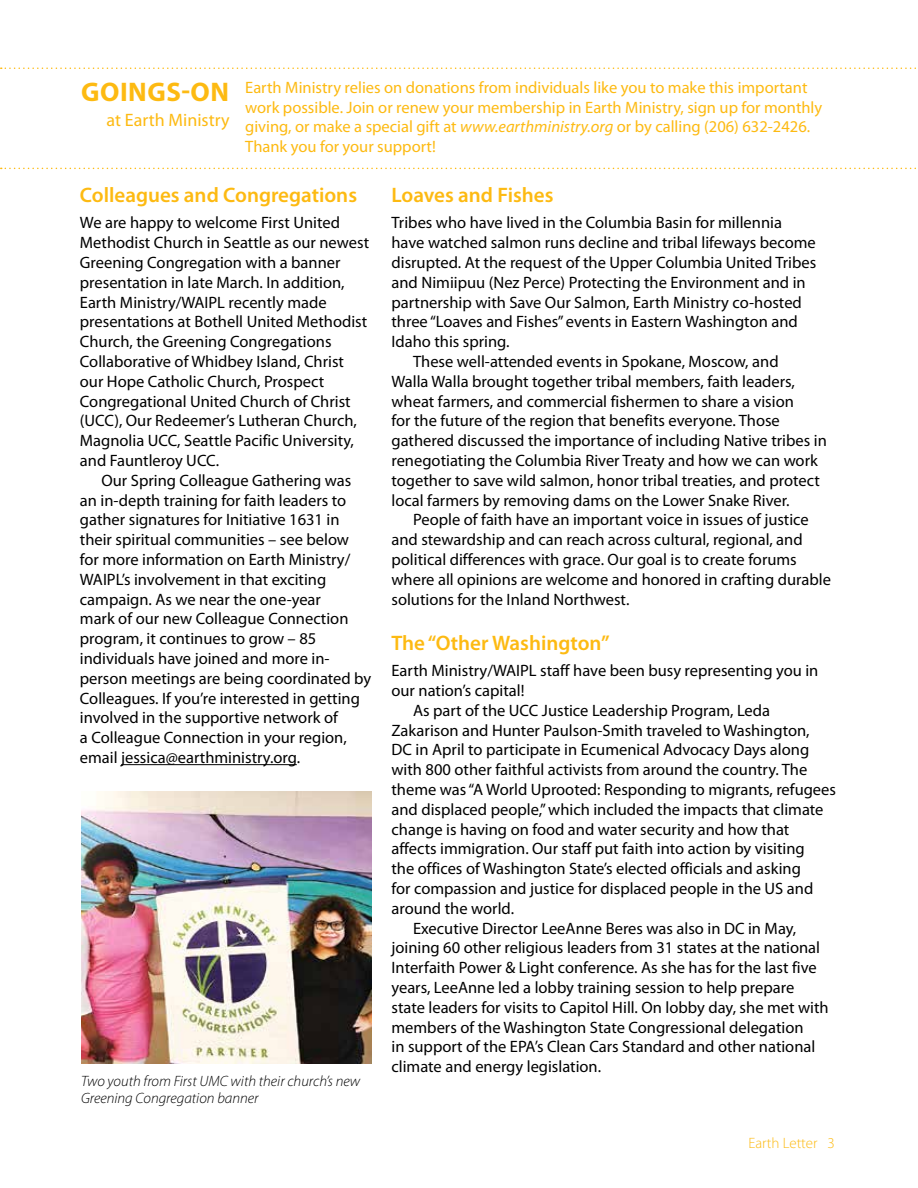
<style>
.page{position:relative;width:918px;height:1188px;background:#fff}
.page>*{position:absolute;margin:0;border:0;box-sizing:border-box;transform-origin:0 0}
.t1{font:700 27px "Myriad Pro";letter-spacing:.02em;color:#fdba12}
.t2{font:600 21px "Myriad Pro";color:#fdba12}
.t3{font:18px "Myriad Pro";color:#fdba12}
.t4{font:16.5px/19.8px "Myriad Pro";color:#000}
.t5{font:16.5px/19.5px "Myriad Pro";color:#fdba12}
.t6{font:italic 300 15px/17.2px "Myriad Pro";color:#000}
.t7{font:300 15px "Myriad Pro";color:#fdba12}
.s1{font-style:italic}
</style>
<div class="page">
<svg style="left:1px;top:68px;width:915px;height:1px"></svg>
<svg style="left:1px;top:168px;width:915px;height:1px"></svg>
<hr style="left:121px;top:764px;width:176px;height:1px;background:#000">
<img style="left:81px;top:792px;width:290px;height:272px">
<p class="t5" style="left:245px;top:78px;width:579px">Earth Ministry relies on donations from individuals like you to make this important work possible. Join or renew your membership in Earth Ministry, sign up for monthly giving, or make a special gift at <span class="s1">www.earthministry.org</span> or by calling (206) 632-2426.<br>Thank you for your support!</p>
<p class="t2" style="left:80px;top:183px;width:279px">Colleagues and Congregations</p>
<p class="t4" style="left:80px;top:213px;width:291px">We are happy to welcome First United Methodist Church in Seattle as our newest Greening Congregation with a banner presentation in late March. In addition, Earth Ministry/WAIPL recently made presentations at Bothell United Methodist Church, the Greening Congregations Collaborative of Whidbey Island, Christ our Hope Catholic Church, Prospect Congregational United Church of Christ (UCC), Our Redeemer’s Lutheran Church, Magnolia UCC, Seattle Pacific University, and Fauntleroy UCC.</p>
<p class="t4" style="left:80px;top:471px;width:293px;text-indent:22px">Our Spring Colleague Gathering was an in-depth training for faith leaders to gather signatures for Initiative 1631 in their spiritual communities – see below for more information on Earth Ministry/ WAIPL’s involvement in that exciting campaign. As we near the one-year<br>mark of our new Colleague Connection program, it continues to grow – 85 individuals have joined and more in&shy;person meetings are being coordinated by Colleagues. If you’re interested in getting involved in the supportive network of<br>a Colleague Connection in your region, email jessica@earthministry.org.</p>
<h1 class="t1" style="left:81px;top:77px;width:149px">GOINGS-ON</h1>
<p class="t3" style="left:107px;top:110px;width:124px">at Earth Ministry</p>
<p class="t2" style="left:392px;top:183px;width:163px">Loaves and Fishes</p>
<p class="t4" style="left:392px;top:213px;width:392px">Tribes who have lived in the Columbia Basin for millennia</p>
<p class="t4" style="left:392px;top:233px;width:426px">have watched salmon runs decline and tribal lifeways become</p>
<p class="t4" style="left:392px;top:253px;width:426px">disrupted. At the request of the Upper Columbia United Tribes</p>
<p class="t4" style="left:392px;top:273px;width:416px">and Nimiipuu (Nez Perce) Protecting the Environment and in</p>
<p class="t4" style="left:392px;top:293px;width:412px">partnership with Save Our Salmon, Earth Ministry co-hosted</p>
<p class="t4" style="left:392px;top:312px;width:408px">three “Loaves and Fishes” events in Eastern Washington and</p>
<p class="t4" style="left:392px;top:332px;width:120px">Idaho this spring.</p>
<p class="t4" style="left:413px;top:352px;width:367px">These well-attended events in Spokane, Moscow, and</p>
<p class="t4" style="left:392px;top:372px;width:405px">Walla Walla brought together tribal members, faith leaders,</p>
<p class="t4" style="left:392px;top:392px;width:404px">wheat farmers, and commercial fishermen to share a vision</p>
<p class="t4" style="left:392px;top:411px;width:390px">for the future of the region that benefits everyone. Those</p>
<p class="t4" style="left:392px;top:431px;width:437px">gathered discussed the importance of including Native tribes in</p>
<p class="t4" style="left:392px;top:451px;width:428px">renegotiating the Columbia River Treaty and how we can work</p>
<p class="t4" style="left:392px;top:471px;width:430px">together to save wild salmon, honor tribal treaties, and protect</p>
<p class="t4" style="left:392px;top:491px;width:400px">local farmers by removing dams on the Lower Snake River.</p>
<p class="t4" style="left:413px;top:510px;width:397px">People of faith have an important voice in issues of justice</p>
<p class="t4" style="left:392px;top:530px;width:413px">and stewardship and can reach across cultural, regional, and</p>
<p class="t4" style="left:392px;top:550px;width:407px">political differences with grace. Our goal is to create forums</p>
<p class="t4" style="left:392px;top:570px;width:441px">where all opinions are welcome and honored in crafting durable</p>
<p class="t4" style="left:392px;top:590px;width:239px">solutions for the Inland Northwest.</p>
<p class="t2" style="left:392px;top:631px;width:220px">The “Other Washington”</p>
<p class="t4" style="left:392px;top:661px;width:428px">Earth Ministry/WAIPL staff have been busy representing you in</p>
<p class="t4" style="left:392px;top:681px;width:135px">our nation’s capital!</p>
<p class="t4" style="left:413px;top:701px;width:359px">As part of the UCC Justice Leadership Program, Leda</p>
<p class="t4" style="left:392px;top:720px;width:420px">Zakarison and Hunter Paulson-Smith traveled to Washington,</p>
<p class="t4" style="left:392px;top:740px;width:419px">DC in April to participate in Ecumenical Advocacy Days along</p>
<p class="t4" style="left:392px;top:760px;width:417px">with 800 other faithful activists from around the country. The</p>
<p class="t4" style="left:392px;top:780px;width:446px">theme was “A World Uprooted: Responding to migrants, refugees</p>
<p class="t4" style="left:392px;top:800px;width:434px">and displaced people,” which included the impacts that climate</p>
<p class="t4" style="left:392px;top:819px;width:399px">change is having on food and water security and how that</p>
<p class="t4" style="left:392px;top:839px;width:415px">affects immigration. Our staff put faith into action by visiting</p>
<p class="t4" style="left:392px;top:859px;width:411px">the offices of Washington State’s elected officials and asking</p>
<p class="t4" style="left:392px;top:879px;width:423px">for compassion and justice for displaced people in the US and</p>
<p class="t4" style="left:392px;top:899px;width:124px">around the world.</p>
<p class="t4" style="left:413px;top:918px;width:385px">Executive Director LeeAnne Beres was also in DC in May,</p>
<p class="t4" style="left:392px;top:938px;width:430px">joining 60 other religious leaders from 31 states at the national</p>
<p class="t4" style="left:392px;top:958px;width:427px">Interfaith Power &amp; Light conference. As she has for the last five</p>
<p class="t4" style="left:392px;top:978px;width:404px">years, LeeAnne led a lobby training session to help prepare</p>
<p class="t4" style="left:392px;top:998px;width:439px">state leaders for visits to Capitol Hill. On lobby day, she met with</p>
<p class="t4" style="left:392px;top:1017px;width:414px">members of the Washington State Congressional delegation</p>
<p class="t4" style="left:392px;top:1037px;width:425px">in support of the EPA’s Clean Cars Standard and other national</p>
<p class="t4" style="left:392px;top:1057px;width:211px">climate and energy legislation.</p>
<p class="t6" style="left:81px;top:1072px;width:281px">Two youth from First UMC with their church’s new<br>Greening Congregation banner</p>
<p class="t7" style="left:748px;top:1133px;width:88px">Earth Letter 3</p>
</div>
